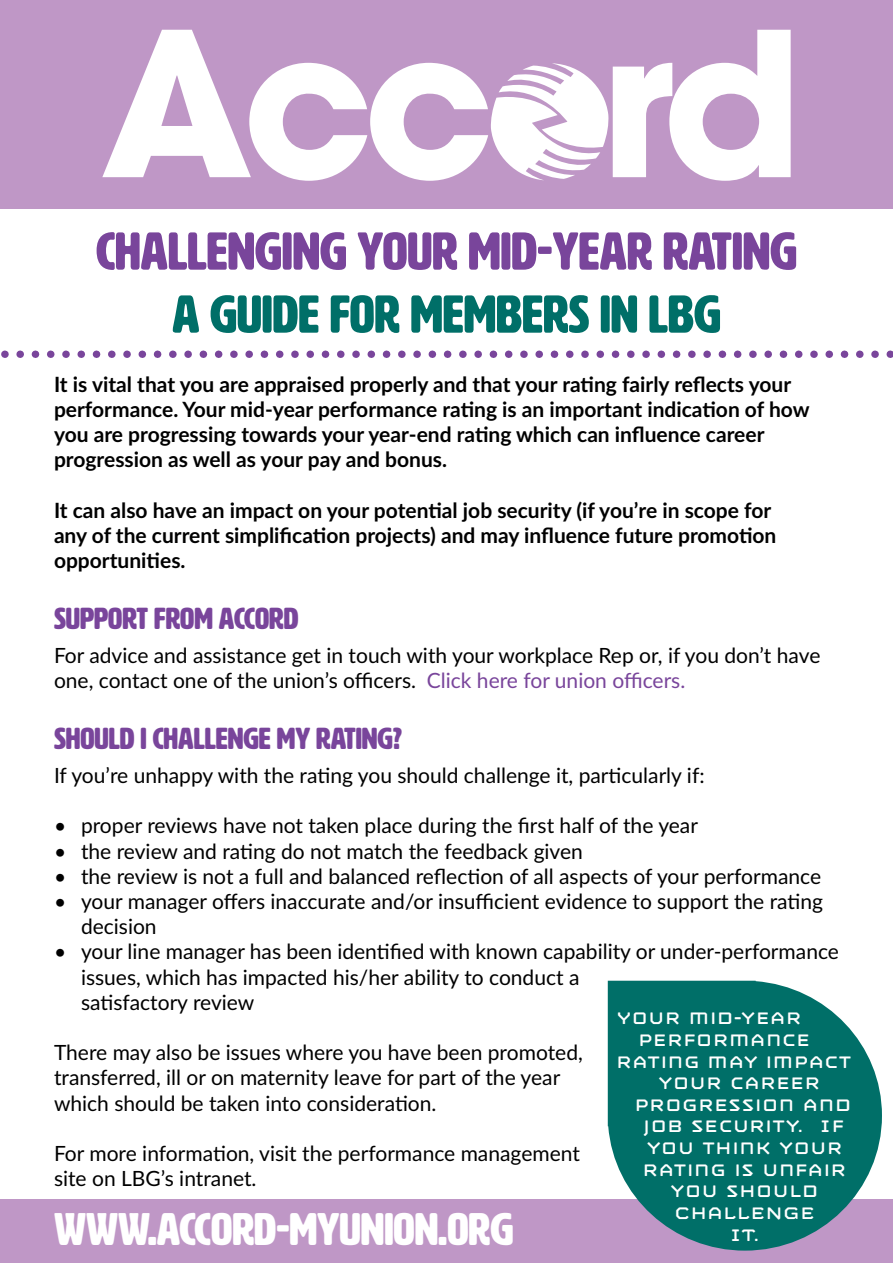
<style>
.page{position:relative;width:893px;height:1263px;background:#fff}
.page>*{position:absolute;margin:0;border:0;box-sizing:border-box;transform-origin:0 0}
.t1{font:52.5px "HWT Artz";color:#79459b}
.t2{font:52.5px "HWT Artz";color:#006f68}
.t3{font:45px "HWT Artz";color:#fff}
.t4{font:30px "HWT Artz";color:#79459b}
.t5{font:21px/25.2px "Lato";color:#000}
.t6{font:700 21px/25.2px "Lato";color:#000}
.t7{font:18px "Mashine Rounded";color:#fff}
.s1{color:#79459b}
</style>
<div class="page">
<div style="left:0;top:0;width:893px;height:208px;background:#bf97c6"></div>
<svg style="left:102px;top:30px;width:689px;height:151px"></svg>
<svg style="left:491px;top:63px;width:118px;height:117px"></svg>
<div style="left:0;top:1199px;width:893px;height:64px;background:#bf97c6"></div>
<svg style="left:608px;top:981px;width:274px;height:269px;fill:#006f68"></svg>
<svg style="left:1px;top:350px;width:892px;height:8px"></svg>
<h1 class="t1" style="left:96px;top:224px;width:702px">CHALLENGING YOUR MID-YEAR RATING</h1>
<h1 class="t2" style="left:172px;top:287px;width:550px">A GUIDE FOR MEMBERS IN LBG</h1>
<p class="t6" style="left:54px;top:370px;width:757px">It is vital that you are appraised properly and that your rating fairly reflects your performance. Your mid-year performance rating is an important indication of how you are progressing towards your year-end rating which can influence career progression as well as your pay and bonus.</p>
<p class="t6" style="left:54px;top:496px;width:724px">It can also have an impact on your potential job security (if you’re in scope for any of the current simplification projects) and may influence future promotion opportunities.</p>
<h3 class="t4" style="left:54px;top:603px;width:246px">SUPPORT FROM ACCORD</h3>
<p class="t5" style="left:54px;top:642px;width:768px">For advice and assistance get in touch with your workplace Rep or, if you don’t have one, contact one of the union’s officers. <span class="s1">Click here for union officers.</span></p>
<h3 class="t4" style="left:54px;top:723px;width:350px">SHOULD I CHALLENGE MY RATING?</h3>
<p class="t5" style="left:54px;top:762px;width:652px">If you’re unhappy with the rating you should challenge it, particularly if:</p>
<p class="t5" style="left:54px;top:812px;width:645px">• proper reviews have not taken place during the first half of the year</p>
<p class="t5" style="left:54px;top:837px;width:530px">• the review and rating do not match the feedback given</p>
<p class="t5" style="left:54px;top:863px;width:769px">• the review is not a full and balanced reflection of all aspects of your performance</p>
<p class="t5" style="left:81px;top:888px;width:744px;text-indent:-27px">• your manager offers inaccurate and/or insufficient evidence to support the rating decision</p>
<p class="t5" style="left:81px;top:938px;width:759px;text-indent:-27px">• your line manager has been identified with known capability or under-performance issues, which has impacted his/her ability to conduct a<br>satisfactory review</p>
<p class="t5" style="left:54px;top:1039px;width:530px">There may also be issues where you have been promoted, transferred, ill or on maternity leave for part of the year which should be taken into consideration.</p>
<p class="t5" style="left:54px;top:1140px;width:527px">For more information, visit the performance management site on LBG’s intranet.</p>
<p class="t7" style="left:617px;top:1012px;width:186px">YOUR MID-YEAR</p>
<p class="t7" style="left:638px;top:1033px;width:174px">PERFORMANCE</p>
<p class="t7" style="left:616px;top:1055px;width:237px">RATING MAY IMPACT</p>
<p class="t7" style="left:658px;top:1077px;width:164px">YOUR CAREER</p>
<p class="t7" style="left:634px;top:1098px;width:219px">PROGRESSION AND</p>
<p class="t7" style="left:643px;top:1120px;width:203px">JOB SECURITY. IF</p>
<p class="t7" style="left:646px;top:1141px;width:198px">YOU THINK YOUR</p>
<p class="t7" style="left:642px;top:1163px;width:206px">RATING IS UNFAIR</p>
<p class="t7" style="left:670px;top:1185px;width:150px">YOU SHOULD</p>
<p class="t7" style="left:674px;top:1206px;width:142px">CHALLENGE</p>
<p class="t7" style="left:729px;top:1228px;width:31px">IT.</p>
<h2 class="t3" style="left:54px;top:1205px;width:461px">WWW.ACCORD-MYUNION.ORG</h2>
</div>
